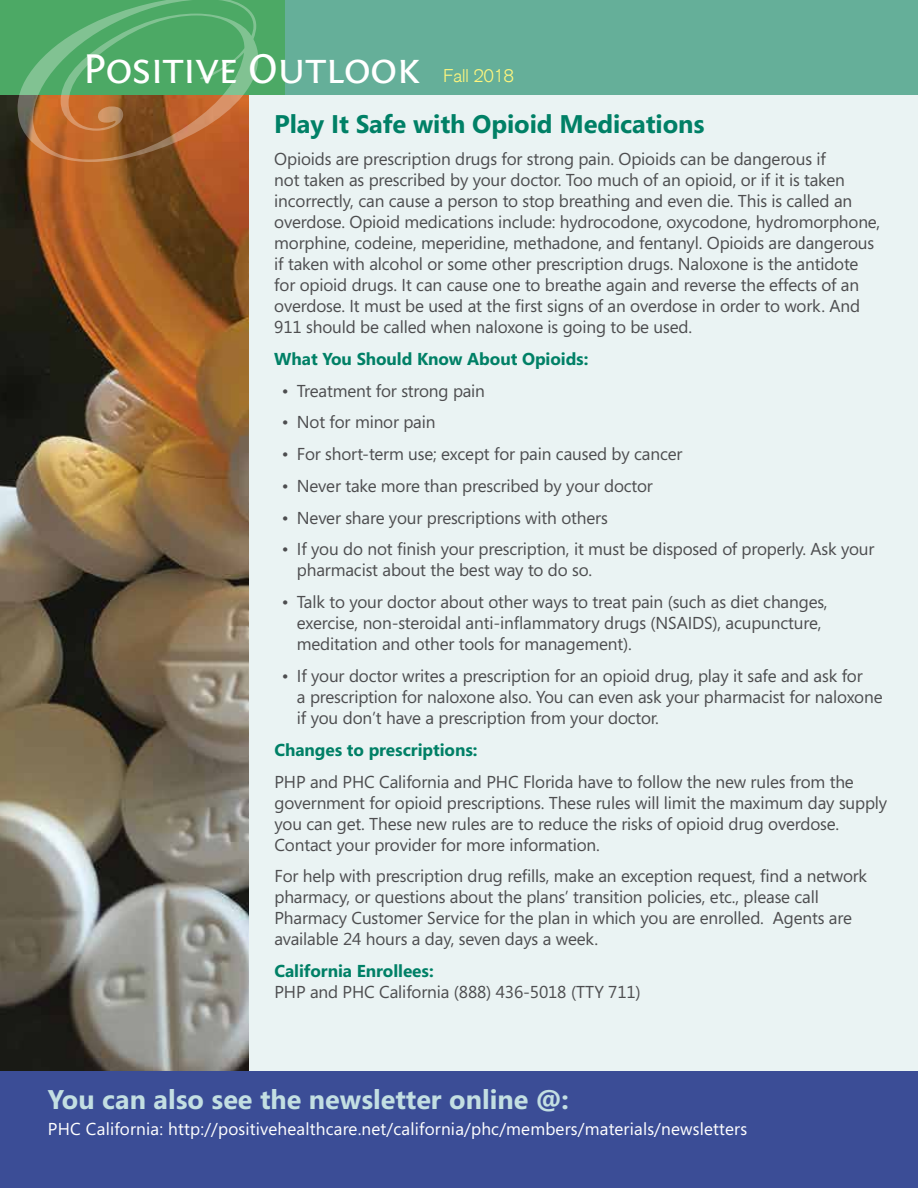
<style>
.page{position:relative;width:918px;height:1188px;background:#fff}
.page>*{position:absolute;margin:0;border:0;box-sizing:border-box;transform-origin:0 0}
.t1{font:43.5px "Fontin Sans Small Caps";letter-spacing:-.02em;color:#fff}
.t2{font:700 27px "Segoe";color:#c3dfe2}
.t3{font:700 25.5px "Segoe";letter-spacing:-.005em;color:#008066}
.t4{font:300 18px "Akzidenz Grotesk";color:#fff67e}
.t5{font:17.25px/21px "Segoe";letter-spacing:-.01em;color:#4d4d4f}
.t6{font:17.25px "Segoe";letter-spacing:.01em;color:#fff}
.t7{font:700 17.25px "Segoe";letter-spacing:-.005em;color:#008066}
</style>
<div class="page">
<div style="left:0;top:22px;width:918px;height:1166px;background:#eaf3f3"></div>
<img style="left:0;top:94px;width:248px;height:977px">
<div style="left:0;top:0;width:326px;height:94px;background:#4ca965"></div>
<svg style="left:18px;top:0;width:240px;height:162px"></svg>
<div style="left:285px;top:0;width:633px;height:94px;background:#65af99"></div>
<div style="left:0;top:1071px;width:918px;height:117px;background:#3b4d96"></div>
<h1 class="t1" style="left:83px;top:45px;width:339px">Positive Outlook</h1>
<p class="t4" style="left:443px;top:65px;width:72px">Fall 2018</p>
<h3 class="t3" style="left:274px;top:106px;width:432px">Play It Safe with Opioid Medications</h3>
<p class="t5" style="left:274px;top:148px;width:608px">Opioids are prescription drugs for strong pain. Opioids can be dangerous if<br>not taken as prescribed by your doctor. Too much of an opioid, or if it is taken incorrectly, can cause a person to stop breathing and even die. This is called an overdose. Opioid medications include: hydrocodone, oxycodone, hydromorphone, morphine, codeine, meperidine, methadone, and fentanyl. Opioids are dangerous if taken with alcohol or some other prescription drugs. Naloxone is the antidote for opioid drugs. It can cause one to breathe again and reverse the effects of an overdose. It must be used at the first signs of an overdose in order to work. And 911 should be called when naloxone is going to be used.</p>
<p class="t7" style="left:274px;top:346px;width:316px">What You Should Know About Opioids:</p>
<p class="t5" style="left:282px;top:379px;width:205px">• Treatment for strong pain</p>
<p class="t5" style="left:282px;top:411px;width:155px">• Not for minor pain</p>
<p class="t5" style="left:282px;top:443px;width:402px">• For short-term use; except for pain caused by cancer</p>
<p class="t5" style="left:282px;top:475px;width:373px">• Never take more than prescribed by your doctor</p>
<p class="t5" style="left:282px;top:507px;width:327px">• Never share your prescriptions with others</p>
<p class="t5" style="left:297px;top:538px;width:579px;text-indent:-15px">• If you do not finish your prescription, it must be disposed of properly. Ask your pharmacist about the best way to do so.</p>
<p class="t5" style="left:297px;top:591px;width:532px;text-indent:-15px">• Talk to your doctor about other ways to treat pain (such as diet changes, exercise, non-steroidal anti-inflammatory drugs (NSAIDS), acupuncture, meditation and other tools for management).</p>
<p class="t5" style="left:297px;top:665px;width:587px;text-indent:-15px">• If your doctor writes a prescription for an opioid drug, play it safe and ask for<br>a prescription for naloxone also. You can even ask your pharmacist for naloxone if you don’t have a prescription from your doctor.</p>
<p class="t7" style="left:274px;top:737px;width:205px">Changes to prescriptions:</p>
<p class="t5" style="left:274px;top:771px;width:614px">PHP and PHC California and PHC Florida have to follow the new rules from the government for opioid prescriptions. These rules will limit the maximum day supply you can get. These new rules are to reduce the risks of opioid drug overdose.<br>Contact your provider for more information.</p>
<p class="t5" style="left:274px;top:865px;width:594px">For help with prescription drug refills, make an exception request, find a network pharmacy, or questions about the plans’ transition policies, etc., please call Pharmacy Customer Service for the plan in which you are enrolled. Agents are available 24 hours a day, seven days a week.</p>
<p class="t7" style="left:274px;top:959px;width:161px">California Enrollees:</p>
<p class="t5" style="left:274px;top:981px;width:368px">PHP and PHC California (888) 436-5018 (TTY 711)</p>
<h2 class="t2" style="left:48px;top:1081px;width:522px">You can also see the newsletter online @:</h2>
<p class="t6" style="left:48px;top:1117px;width:701px">PHC California: http://positivehealthcare.net/california/phc/members/materials/newsletters</p>
</div>
